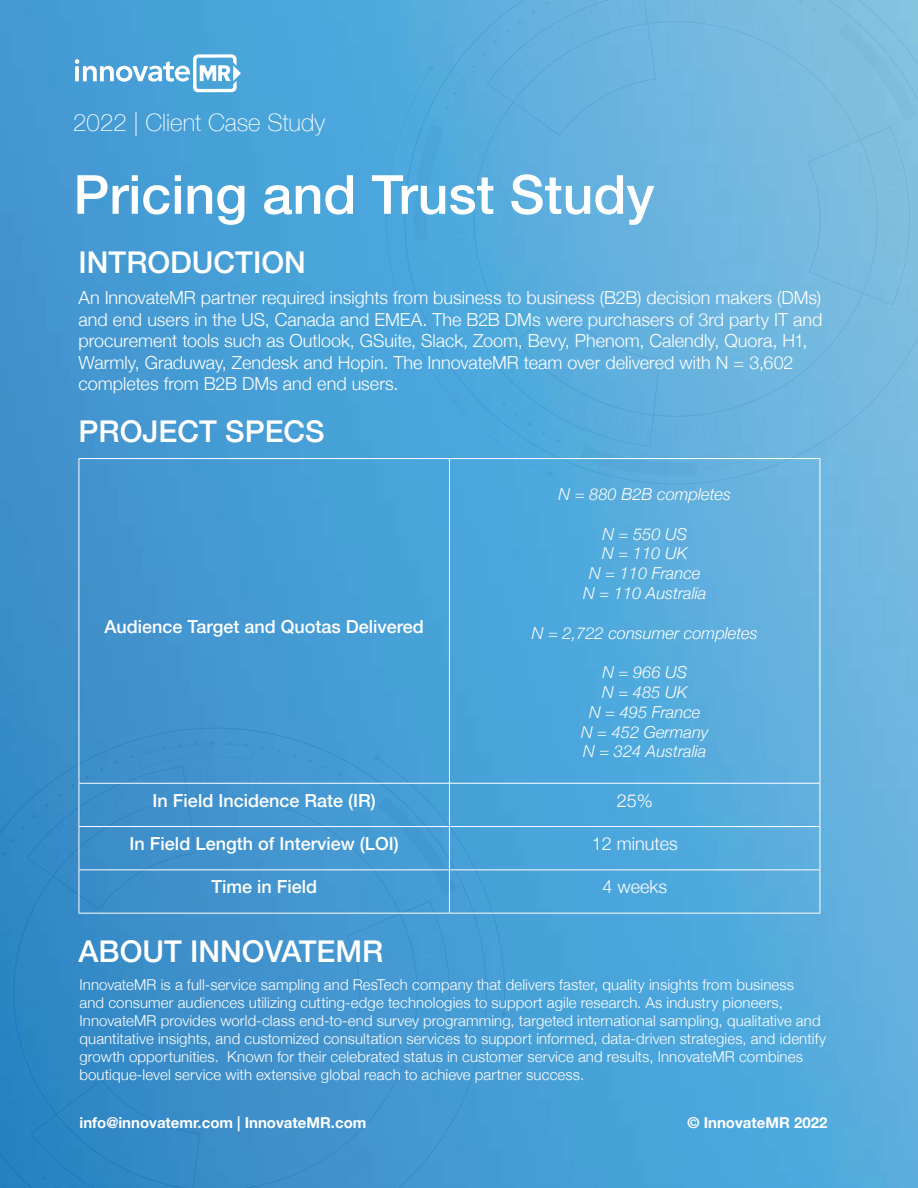
<style>
.page{position:relative;width:918px;height:1188px;background:#fff}
.page>*{position:absolute;margin:0;border:0;box-sizing:border-box;transform-origin:0 0}
.t1{font:500 54px "Helvetica Neue";color:#fff}
.t2{font:500 30px "Helvetica Neue";color:#fff}
.t3{font:100 24px "Helvetica Neue";color:#fff}
.t4{font:300 18px/21.6px "Helvetica Neue";color:#fff}
.t5{font:500 18px "Helvetica Neue";color:#fff}
.t6{font:italic 300 16.5px/19.8px "Helvetica Neue";color:#fff;text-align:center}
.t7{font:300 15px/18px "Helvetica Neue";letter-spacing:.005em;color:#fff}
.t8{font:700 15px "Helvetica Neue";color:#fff}
</style>
<div class="page">
<img style="left:0;top:0;width:918px;height:1188px">
<hr style="left:79px;top:458px;width:370px;height:1px;background:#fff">
<hr style="left:79px;top:459px;width:1px;height:324px;background:#fff">
<hr style="left:449px;top:458px;width:371px;height:1px;background:#fff">
<hr style="left:449px;top:459px;width:1px;height:324px;background:#fff">
<hr style="left:820px;top:459px;width:1px;height:324px;background:#fff">
<hr style="left:79px;top:783px;width:370px;height:1px;background:#fff">
<hr style="left:79px;top:784px;width:1px;height:42px;background:#fff">
<hr style="left:449px;top:783px;width:371px;height:1px;background:#fff">
<hr style="left:449px;top:784px;width:1px;height:42px;background:#fff">
<hr style="left:820px;top:784px;width:1px;height:42px;background:#fff">
<hr style="left:79px;top:826px;width:370px;height:1px;background:#fff">
<hr style="left:79px;top:827px;width:1px;height:42px;background:#fff">
<hr style="left:449px;top:826px;width:371px;height:1px;background:#fff">
<hr style="left:449px;top:827px;width:1px;height:42px;background:#fff">
<hr style="left:820px;top:827px;width:1px;height:42px;background:#fff">
<hr style="left:79px;top:869px;width:370px;height:1px;background:#fff">
<hr style="left:79px;top:870px;width:1px;height:43px;background:#fff">
<hr style="left:449px;top:869px;width:371px;height:1px;background:#fff">
<hr style="left:449px;top:870px;width:1px;height:43px;background:#fff">
<hr style="left:820px;top:870px;width:1px;height:43px;background:#fff">
<hr style="left:79px;top:913px;width:370px;height:1px;background:#fff">
<hr style="left:449px;top:913px;width:371px;height:1px;background:#fff">
<svg style="left:75px;top:54px;width:166px;height:38px"></svg>
<h3 class="t3" style="left:73px;top:112px;width:253px">2022 | Client Case Study</h3>
<h1 class="t1" style="left:73px;top:174px;width:583px">Pricing and Trust Study</h1>
<h2 class="t2" style="left:79px;top:251px;width:229px">INTRODUCTION</h2>
<p class="t4" style="left:79px;top:288px;width:745px">An InnovateMR partner required insights from business to business (B2B) decision makers (DMs) and end users in the US, Canada and EMEA. The B2B DMs were purchasers of 3rd party IT and procurement tools such as Outlook, GSuite, Slack, Zoom, Bevy, Phenom, Calendly, Quora, H1, Warmly, Graduway, Zendesk and Hopin. The InnovateMR team over delivered with N = 3,602 completes from B2B DMs and end users.</p>
<h2 class="t2" style="left:79px;top:420px;width:248px">PROJECT SPECS</h2>
<p class="t5" style="left:105px;top:620px;width:321px">Audience Target and Quotas Delivered</p>
<p class="t6" style="left:559px;top:486px;width:174px">N = 880 B2B completes</p>
<p class="t6" style="left:583px;top:525px;width:125px">N = 550 US<br>N = 110 UK<br>N = 110 France<br>N = 110 Australia</p>
<p class="t6" style="left:532px;top:624px;width:228px">N = 2,722 consumer completes</p>
<p class="t6" style="left:581px;top:664px;width:129px">N = 966 US<br>N = 485 UK<br>N = 495 France<br>N = 452 Germany<br>N = 324 Australia</p>
<p class="t5" style="left:153px;top:794px;width:225px">In Field Incidence Rate (IR)</p>
<p class="t4" style="left:617px;top:791px;width:38px">25%</p>
<p class="t5" style="left:130px;top:837px;width:271px">In Field Length of Interview (LOI)</p>
<p class="t4" style="left:592px;top:834px;width:88px">12 minutes</p>
<p class="t5" style="left:211px;top:880px;width:107px">Time in Field</p>
<p class="t4" style="left:602px;top:878px;width:66px">4 weeks</p>
<h2 class="t2" style="left:79px;top:940px;width:306px">ABOUT INNOVATEMR</h2>
<p class="t7" style="left:79px;top:977px;width:748px">InnovateMR is a full-service sampling and ResTech company that delivers faster, quality insights from business<br>and consumer audiences utilizing cutting-edge technologies to support agile research. As industry pioneers, InnovateMR provides world-class end-to-end survey programming, targeted international sampling, qualitative and quantitative insights, and customized consultation services to support informed, data-driven strategies, and identify growth opportunities. Known for their celebrated status in customer service and results, InnovateMR combines boutique-level service with extensive global reach to achieve partner success.</p>
<p class="t8" style="left:79px;top:1116px;width:288px">info@innovatemr.com | InnovateMR.com</p>
<p class="t8" style="left:688px;top:1116px;width:141px">© InnovateMR 2022</p>
</div>
